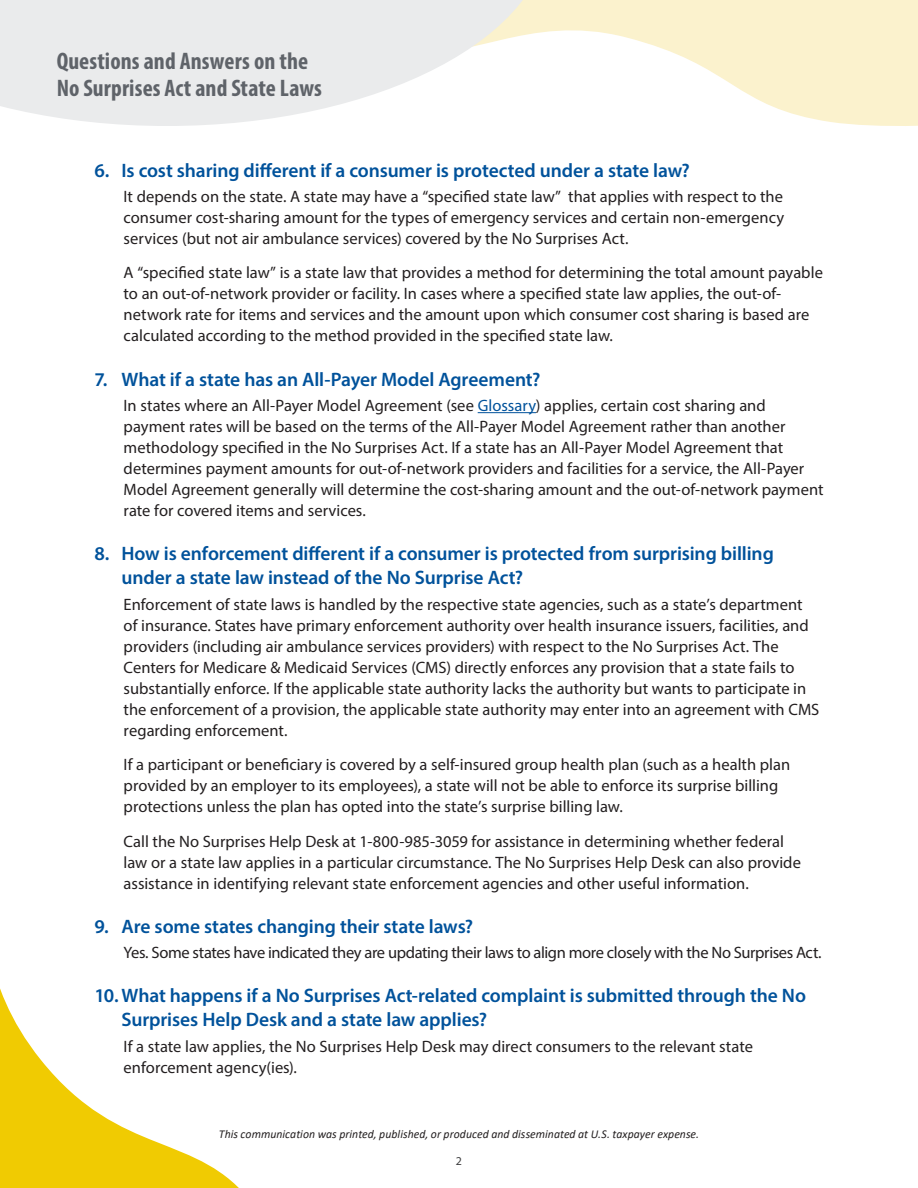
<style>
.page{position:relative;width:918px;height:1188px;background:#fff}
.page>*{position:absolute;margin:0;border:0;box-sizing:border-box;transform-origin:0 0}
.t1{font:700 condensed 24px/27px "Myriad Pro";letter-spacing:.005em;color:#5f6369}
.t2{font:600 19.5px/24px "Myriad Pro";letter-spacing:-.005em;color:#01529b}
.t3{font:16.5px/21px "Myriad Pro";color:#231f20}
.t4{font:16.5px "Myriad Pro";letter-spacing:-.025em;color:#231f20}
.Disclaimer_at_bottom_page{font:italic 12px "Calibri";letter-spacing:.005em;color:#231f20}
.t5{font:12px "Myriad Pro";color:#3e3e3f}
.s1{color:#01529b}
</style>
<div class="page">
<svg style="left:0;top:988px;width:239px;height:200px"></svg>
<svg style="left:550px;top:0;width:368px;height:126px;fill:#fbf2cd"></svg>
<svg style="left:0;top:0;width:550px;height:126px;fill:#eaebec"></svg>
<hr style="left:478px;top:412px;width:58px;height:1px;background:#01529b">
<h2 class="t1" style="left:57px;top:47px;width:267px">Questions and Answers on the<br>No Surprises Act and State Laws</h2>
<p class="t2" style="left:94px;top:158px;width:597px">6. Is cost sharing different if a consumer is protected under a state law?</p>
<p class="t3" style="left:124px;top:186px;width:662px;text-align:justify">It depends on the state. A state may have a “specified state law” that applies with respect to the consumer cost-sharing amount for the types of emergency services and certain non-emergency services (but not air ambulance services) covered by the No Surprises Act.</p>
<p class="t3" style="left:124px;top:262px;width:701px">A “specified state law” is a state law that provides a method for determining the total amount payable to an out-of-network provider or facility. In cases where a specified state law applies, the out-of&shy;network rate for items and services and the amount upon which consumer cost sharing is based are calculated according to the method provided in the specified state law.</p>
<p class="t2" style="left:94px;top:367px;width:447px">7. What if a state has an All-Payer Model Agreement?</p>
<p class="t3" style="left:124px;top:395px;width:701px">In states where an All-Payer Model Agreement (see <span class="s1">Glossary</span>) applies, certain cost sharing and payment rates will be based on the terms of the All-Payer Model Agreement rather than another methodology specified in the No Surprises Act. If a state has an All-Payer Model Agreement that determines payment amounts for out-of-network providers and facilities for a service, the All-Payer Model Agreement generally will determine the cost-sharing amount and the out-of-network payment rate for covered items and services.</p>
<p class="t2" style="left:122px;top:541px;width:654px;text-indent:-27px">8. How is enforcement different if a consumer is protected from surprising billing under a state law instead of the No Surprise Act?</p>
<p class="t3" style="left:124px;top:593px;width:697px">Enforcement of state laws is handled by the respective state agencies, such as a state’s department of insurance. States have primary enforcement authority over health insurance issuers, facilities, and providers (including air ambulance services providers) with respect to the No Surprises Act. The Centers for Medicare &amp; Medicaid Services (CMS) directly enforces any provision that a state fails to substantially enforce. If the applicable state authority lacks the authority but wants to participate in the enforcement of a provision, the applicable state authority may enter into an agreement with CMS regarding enforcement.</p>
<p class="t3" style="left:124px;top:754px;width:668px">If a participant or beneficiary is covered by a self-insured group health plan (such as a health plan provided by an employer to its employees), a state will not be able to enforce its surprise billing protections unless the plan has opted into the state’s surprise billing law.</p>
<p class="t3" style="left:124px;top:830px;width:679px">Call the No Surprises Help Desk at 1-800-985-3059 for assistance in determining whether federal law or a state law applies in a particular circumstance. The No Surprises Help Desk can also provide assistance in identifying relevant state enforcement agencies and other useful information.</p>
<p class="t2" style="left:94px;top:914px;width:380px">9. Are some states changing their state laws?</p>
<p class="t4" style="left:124px;top:942px;width:699px">Yes. Some states have indicated they are updating their laws to align more closely with the No Surprises Act.</p>
<p class="t2" style="left:122px;top:983px;width:686px;text-indent:-27px">10. What happens if a No Surprises Act-related complaint is submitted through the No<br>Surprises Help Desk and a state law applies?</p>
<p class="t3" style="left:124px;top:1035px;width:631px">If a state law applies, the No Surprises Help Desk may direct consumers to the relevant state enforcement agency(ies).</p>
<p class="Disclaimer_at_bottom_page" style="left:219px;top:1126px;width:482px">This communication was printed, published, or produced and disseminated at U.S. taxpayer expense.</p>
<p class="t5" style="left:456px;top:1153px;width:8px">2</p>
</div>
